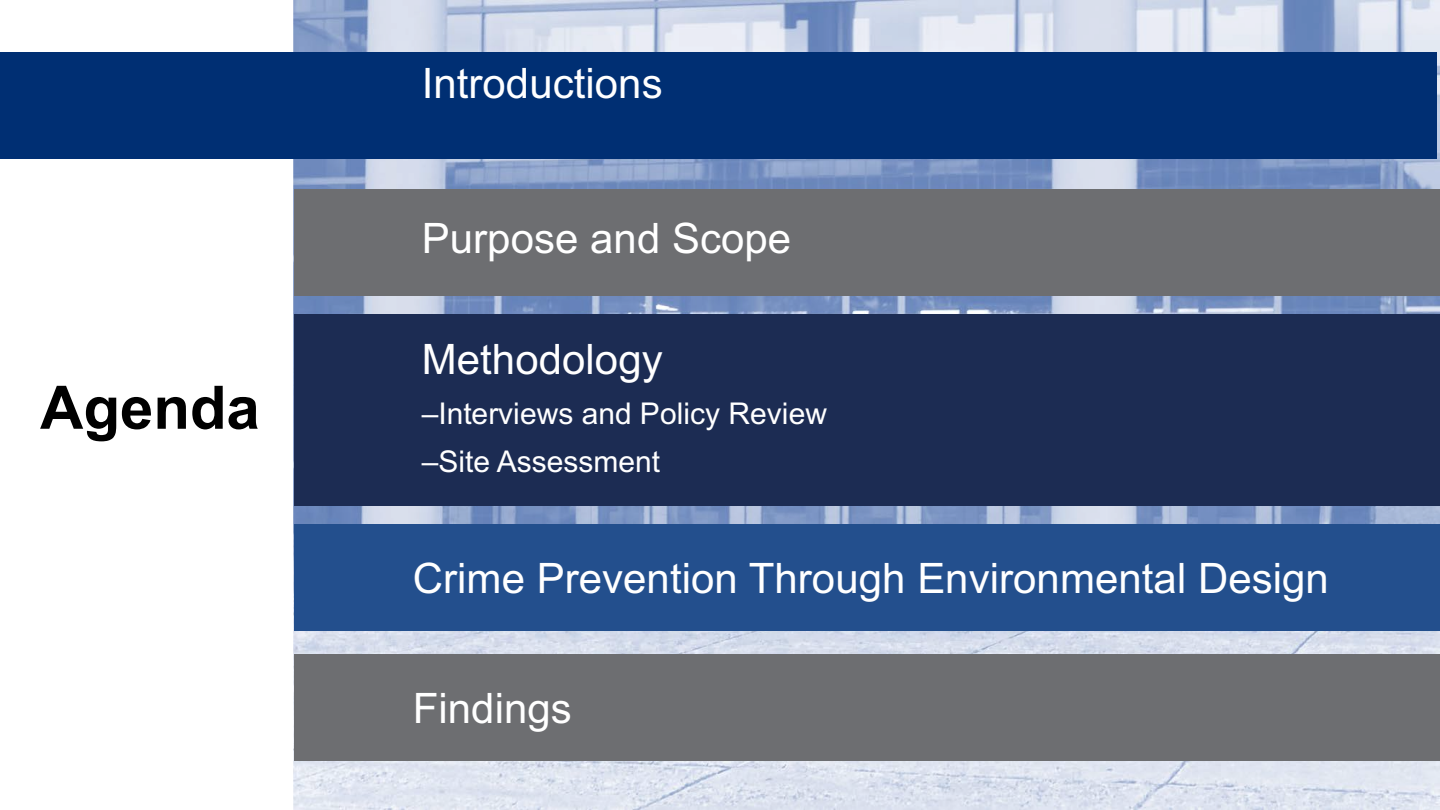
<style>
.page{position:relative;width:1440px;height:810px;background:#fff}
.page>*{position:absolute;margin:0;border:0;box-sizing:border-box;transform-origin:0 0}
.t1{font:700 60px "Arial";color:#000}
.t2{font:42px "Arial";color:#fff}
.t3{font:30px/47.8px "Arial";color:#fff}
</style>
<div class="page">
<img style="left:294px;top:0;width:1146px;height:810px">
<div style="left:294px;top:314px;width:1146px;height:192px;background:#1c2c53"></div>
<div style="left:0;top:52px;width:1437px;height:107px;background:#002f73"></div>
<div style="left:294px;top:189px;width:1146px;height:107px;background:#6d6e71"></div>
<div style="left:294px;top:524px;width:1146px;height:107px;background:#234f8d"></div>
<div style="left:294px;top:654px;width:1146px;height:107px;background:#6d6e71"></div>
<h1 class="t1" style="left:40px;top:374px;width:221px">Agenda</h1>
<p class="t2" style="left:422px;top:60px;width:242px">Introductions</p>
<p class="t2" style="left:422px;top:215px;width:371px">Purpose and Scope</p>
<p class="t2" style="left:422px;top:336px;width:243px">Methodology</p>
<p class="t3" style="left:422px;top:389px;width:407px">–Interviews and Policy Review –Site Assessment</p>
<p class="t2" style="left:413px;top:555px;width:918px">Crime Prevention Through Environmental Design</p>
<p class="t2" style="left:413px;top:685px;width:161px">Findings</p>
</div>
